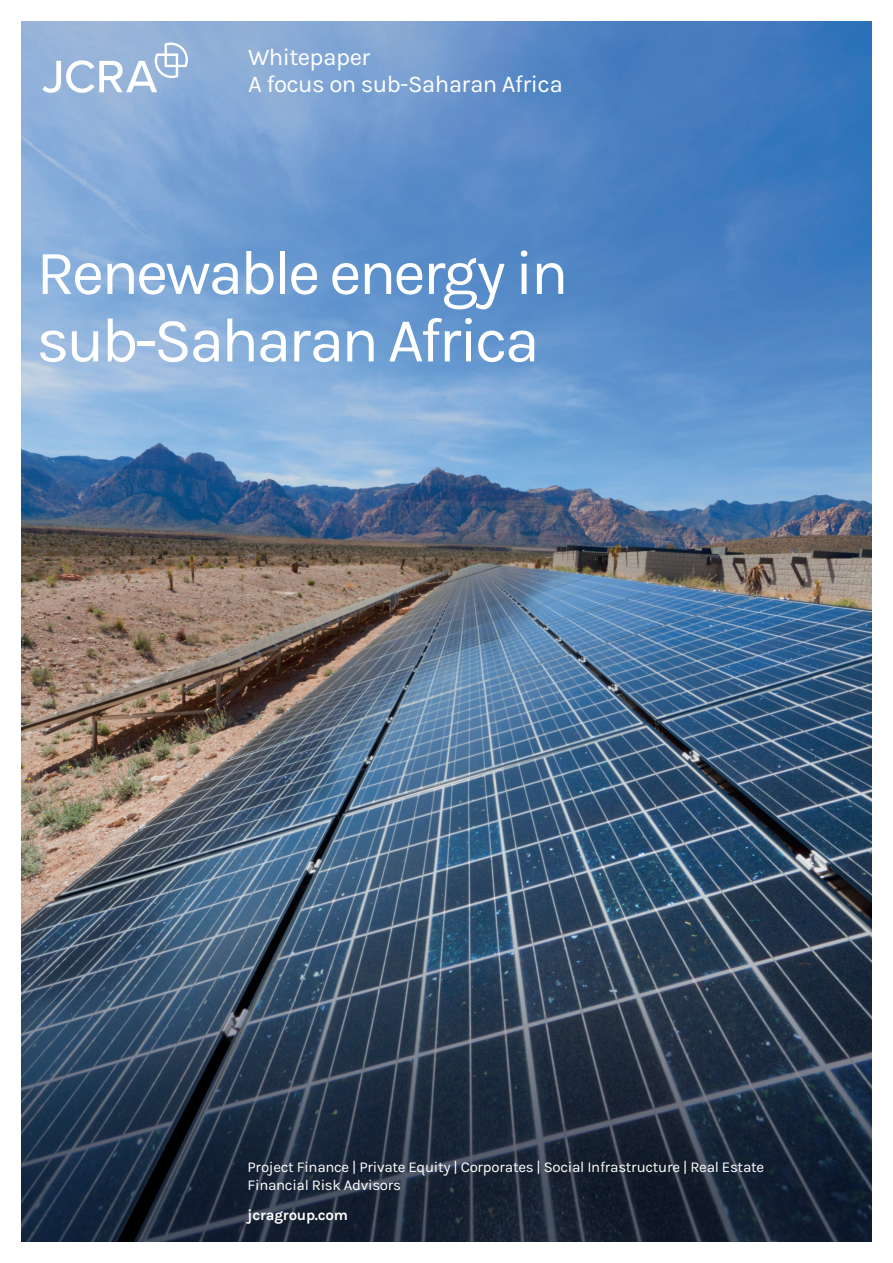
<style>
.page{position:relative;width:893px;height:1263px;background:#fff}
.page>*{position:absolute;margin:0;border:0;box-sizing:border-box;transform-origin:0 0}
._01_Main_headings__5{font:63px/67.5px "Karla";letter-spacing:-.05em;color:#fff}
._04_Body_text{font:24px/27px "Karla";letter-spacing:-.025em;color:#fff}
.t1{font:15px "Karla";letter-spacing:-.02em;color:#fff}
.t2{font:700 15px "Karla";letter-spacing:-.02em;color:#fff}
</style>
<div class="page">
<img style="left:21px;top:21px;width:851px;height:1221px">
<svg style="left:43px;top:43px;width:145px;height:50px"></svg>
<p class="_04_Body_text" style="left:248px;top:44px;width:316px">Whitepaper<br>A focus on sub-Saharan Africa</p>
<p class="_01_Main_headings__5" style="left:36px;top:240px;width:534px">Renewable energy in sub-Saharan Africa</p>
<p class="t1" style="left:248px;top:1159px;width:518px">Project Finance | Private Equity | Corporates | Social Infrastructure | Real Estate</p>
<p class="t1" style="left:248px;top:1177px;width:155px">Financial Risk Advisors</p>
<p class="t2" style="left:248px;top:1206px;width:102px">jcragroup.com</p>
</div>
